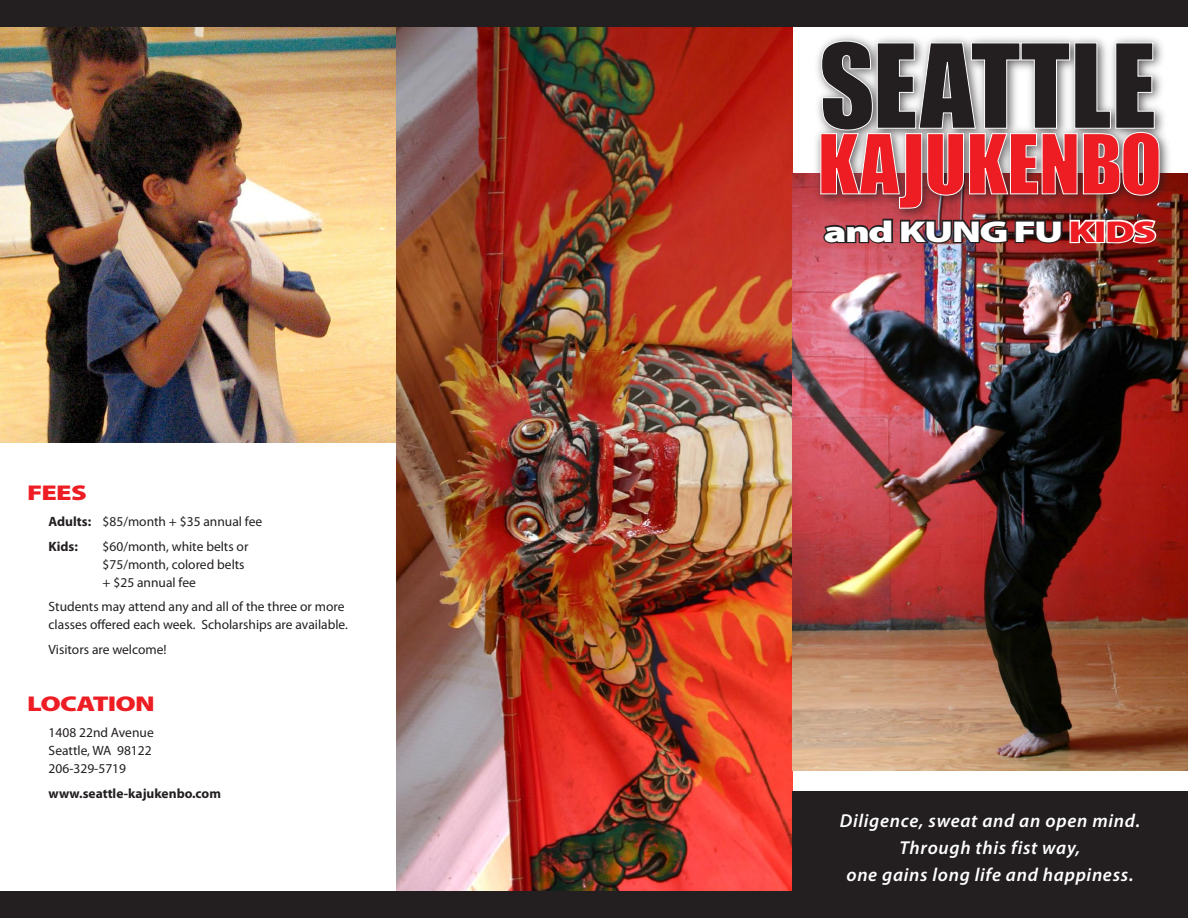
<style>
.page{position:relative;width:1188px;height:918px;background:#fff}
.page>*{position:absolute;margin:0;border:0;box-sizing:border-box;transform-origin:0 0}
.t1{font:900 30.15px "Myriad Pro";letter-spacing:-.04em;color:#fff;scale:1.38 1}
.Section_heads{font:900 21.45px "Myriad Pro";letter-spacing:-.03em;color:#ee1d23;scale:1.31 1}
.Body_text{font:italic 600 18.75px/27px "Myriad Pro";letter-spacing:.035em;color:#fff;text-align:center}
.Body_text-2{font:13.5px/18px "Myriad Pro";color:#231f20}
.Body_text-3{font:700 13.5px "Myriad Pro";color:#231f20}
.s1{font-weight:700}
.s2{color:#ee1d23}
</style>
<div class="page">
<div style="left:0;top:0;width:1188px;height:27px;background:#231f20"></div>
<div style="left:0;top:891px;width:1188px;height:27px;background:#231f20"></div>
<img style="left:396px;top:27px;width:396px;height:864px">
<img style="left:792px;top:174px;width:396px;height:596px">
<div style="left:792px;top:791px;width:396px;height:105px;background:#231f20"></div>
<img style="left:0;top:27px;width:396px;height:415px">
<div style="left:811px;top:31px;width:362px;height:191px;background:#231f20;opacity:.75"></div>
<svg style="left:820px;top:40px;width:340px;height:169px;background:#9c5b5d"></svg>
<img style="left:822px;top:217px;width:336px;height:29px">
<p class="Section_heads" style="left:27px;top:478px;width:47px">FEES</p>
<p class="Body_text-2" style="left:49px;top:513px;width:215px"><span class="s1">Adults:</span> $85/month + $35 annual fee</p>
<p class="Body_text-3" style="left:49px;top:537px;width:31px">Kids:</p>
<p class="Body_text-2" style="left:103px;top:537px;width:147px">$60/month, white belts or $75/month, colored belts + $25 annual fee</p>
<p class="Body_text-2" style="left:49px;top:598px;width:301px">Students may attend any and all of the three or more classes offered each week. Scholarships are available.</p>
<p class="Body_text-2" style="left:49px;top:640px;width:120px">Visitors are welcome!</p>
<p class="Section_heads" style="left:27px;top:689px;width:99px">LOCATION</p>
<p class="Body_text-2" style="left:49px;top:724px;width:107px">1408 22nd Avenue<br>Seattle, WA 98122<br>206-329-5719</p>
<p class="Body_text-3" style="left:49px;top:784px;width:174px">www.seattle-kajukenbo.com</p>
<p class="t1" style="left:824px;top:211px;width:242px">AND KUNG FU <span class="s2">KIDS</span></p>
<p class="Body_text" style="left:840px;top:807px;width:302px">Diligence, sweat and an open mind.</p>
<p class="Body_text" style="left:846px;top:834px;width:289px">Through this fist way,<br>one gains long life and happiness.</p>
</div>
